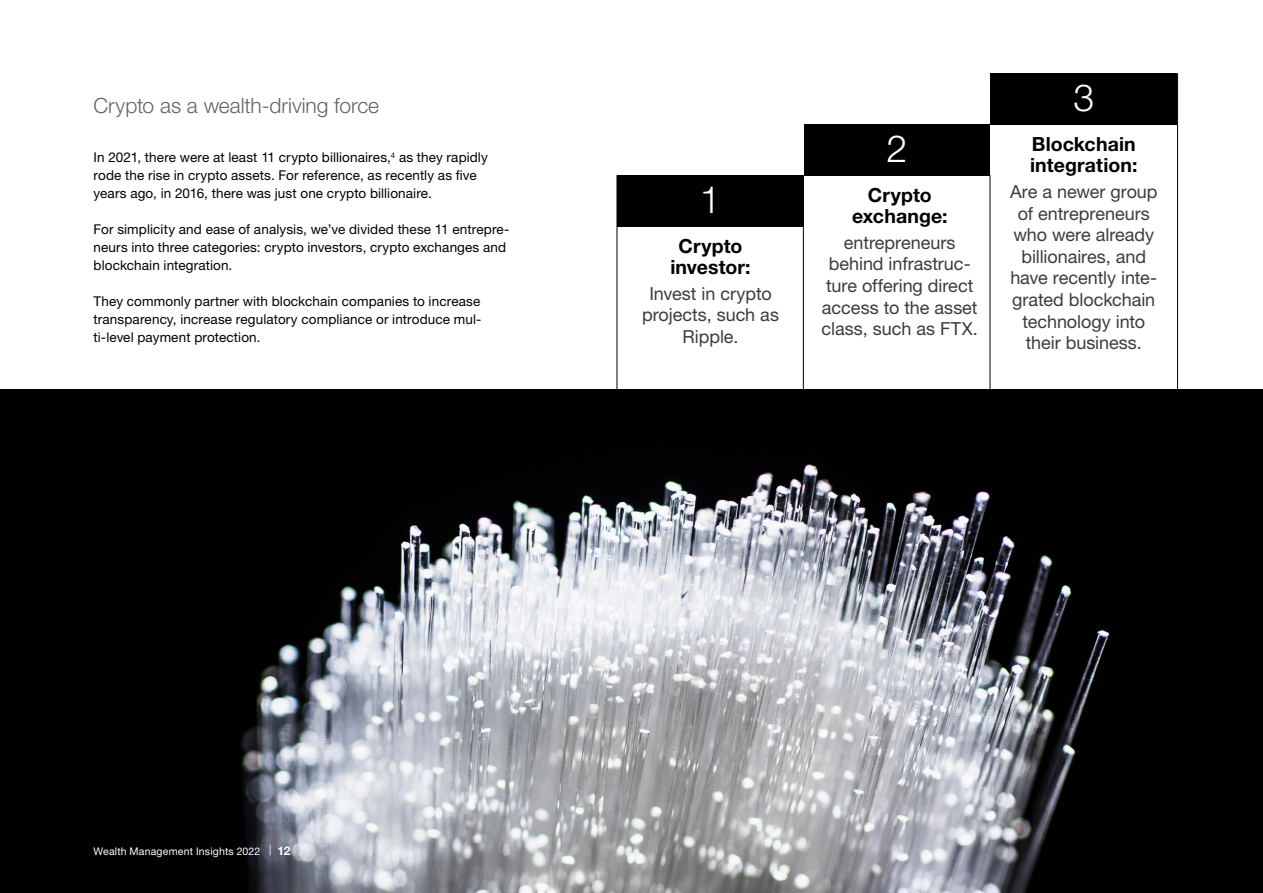
<style>
.page{position:relative;width:1263px;height:893px;background:#fff}
.page>*{position:absolute;margin:0;border:0;box-sizing:border-box;transform-origin:0 0}
.t1{font:300 37.5px "Helvetica Neue LT Std";color:#fff}
.t2{font:300 21px "Helvetica Neue LT Std";color:#646363}
.t3{font:700 19.5px/21px "Helvetica Neue LT Std";letter-spacing:.005em;color:#000;text-align:center}
.t4{font:18px/21.6px "Helvetica Neue LT Std";letter-spacing:-.005em;color:#3c3c3b;text-align:center}
.t5{font:13.5px/18px "Helvetica Neue LT Std";letter-spacing:.01em;color:#000}
.t6{font:10.5px "Helvetica Neue LT Std";letter-spacing:.02em;color:#fff}
.s1{font-weight:700;font-size:12px}
</style>
<div class="page">
<div style="left:804px;top:124px;width:186px;height:51px;background:#000"></div>
<div style="left:617px;top:175px;width:187px;height:51px;background:#000"></div>
<div style="left:990px;top:73px;width:187px;height:51px;background:#000"></div>
<img style="left:0;top:389px;width:1263px;height:504px">
<hr style="left:803px;top:175px;width:1px;height:234px;background:#000">
<hr style="left:990px;top:175px;width:1px;height:231px;background:#000">
<hr style="left:1177px;top:73px;width:1px;height:337px;background:#000">
<hr style="left:617px;top:175px;width:1px;height:226px;background:#000">
<h2 class="t2" style="left:94px;top:92px;width:287px">Crypto as a wealth-driving force</h2>
<p class="t5" style="left:94px;top:148px;width:396px">In 2021, there were at least 11 crypto billionaires,<sup>4</sup> as they rapidly rode the rise in crypto assets. For reference, as recently as five years ago, in 2016, there was just one crypto billionaire.</p>
<p class="t5" style="left:94px;top:220px;width:417px">For simplicity and ease of analysis, we’ve divided these 11 entrepre&shy;neurs into three categories: crypto investors, crypto exchanges and blockchain integration.</p>
<p class="t5" style="left:94px;top:292px;width:389px;text-align:justify">They commonly partner with blockchain companies to increase transparency, increase regulatory compliance or introduce mul&shy;ti-level payment protection.</p>
<h1 class="t1" style="left:700px;top:176px;width:22px">1</h1>
<h3 class="t3" style="left:670px;top:235px;width:82px">Crypto investor:</h3>
<h3 class="t4" style="left:642px;top:282px;width:138px">Invest in crypto projects, such as<br>Ripple.</h3>
<h1 class="t1" style="left:887px;top:125px;width:22px">2</h1>
<h3 class="t3" style="left:852px;top:184px;width:97px">Crypto exchange:</h3>
<h3 class="t4" style="left:821px;top:231px;width:158px">entrepreneurs behind infrastruc&shy;ture offering direct access to the asset class, such as FTX.</h3>
<h1 class="t1" style="left:1073px;top:74px;width:22px">3</h1>
<h3 class="t3" style="left:1030px;top:133px;width:109px;text-align:left">Blockchain integration:</h3>
<h3 class="t4" style="left:1010px;top:180px;width:149px">Are a newer group of entrepreneurs who were already billionaires, and have recently inte&shy;grated blockchain technology into their business.</h3>
<p class="t6" style="left:94px;top:845px;width:198px">Wealth Management Insights 2022 | <span class="s1">12</span></p>
</div>
